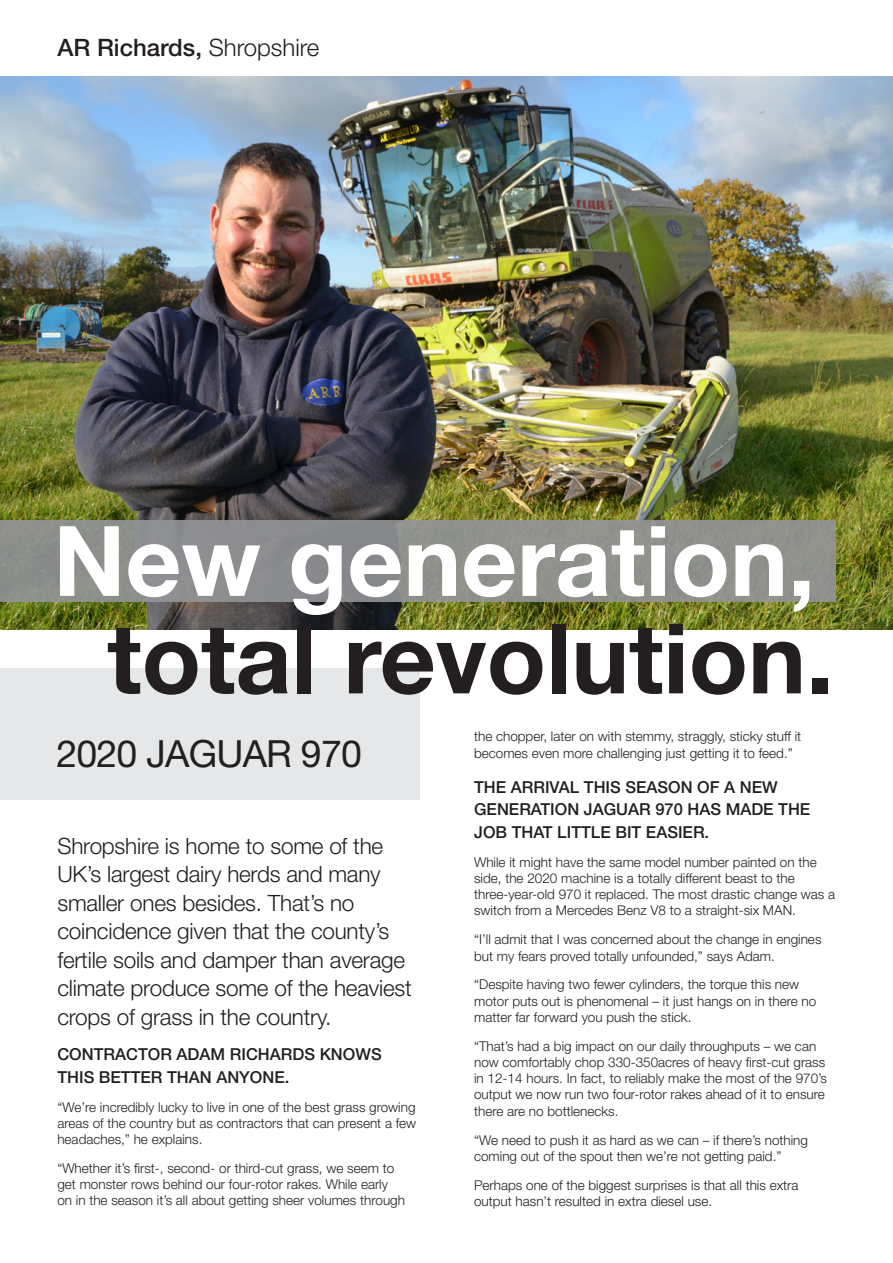
<style>
.page{position:relative;width:893px;height:1263px;background:#fff}
.page>*{position:absolute;margin:0;border:0;box-sizing:border-box;transform-origin:0 0}
.Body_text{font:700 97.5px/97.5px "Helvetica Neue LT Std";color:#231f20;text-align:center}
.HEADLINE{font:37.5px "Helvetica Neue LT Std";letter-spacing:-.02em;color:#231f20}
.Headline{font:500 24px "Helvetica Neue LT Std";color:#231f20}
.Subheading{font:300 22.5px/28.5px "Helvetica Neue LT Std";letter-spacing:-.01em;color:#231f20}
.Body_text-2{font:500 16.5px/22.5px "Helvetica Neue LT Std";color:#231f20}
.Body_text-3{font:300 13.5px/16.2px "Helvetica Neue LT Std";color:#231f20}
.s1{font-weight:300}
.s2{color:#fff}
</style>
<div class="page">
<img style="left:0;top:77px;width:893px;height:552px">
<div style="left:0;top:520px;width:836px;height:82px;background:#8e908c"></div>
<div style="left:0;top:668px;width:420px;height:131px;background:#e6e7e9"></div>
<p class="Headline" style="left:57px;top:34px;width:263px">AR Richards, <span class="s1">Shropshire</span></p>
<p class="Body_text" style="left:53px;top:510px;width:781px"><span class="s2">New generation, </span>total revolution.</p>
<p class="HEADLINE" style="left:56px;top:731px;width:307px">2020 JAGUAR 970</p>
<p class="Subheading" style="left:57px;top:831px;width:356px">Shropshire is home to some of the UK’s largest dairy herds and many smaller ones besides. That’s no coincidence given that the county’s fertile soils and damper than average climate produce some of the heaviest crops of grass in the country.</p>
<p class="Body_text-2" style="left:57px;top:1043px;width:326px">CONTRACTOR ADAM RICHARDS KNOWS<br>THIS BETTER THAN ANYONE.</p>
<p class="Body_text-3" style="left:57px;top:1098px;width:360px;text-align:justify">“We’re incredibly lucky to live in one of the best grass growing areas of the country but as contractors that can present a few headaches,” he explains.</p>
<p class="Body_text-3" style="left:57px;top:1160px;width:349px">“Whether it’s first-, second- or third-cut grass, we seem to get monster rows behind our four-rotor rakes. While early on in the season it’s all about getting sheer volumes through</p>
<p class="Body_text-3" style="left:474px;top:728px;width:329px">the chopper, later on with stemmy, straggly, sticky stuff it becomes even more challenging just getting it to feed.”</p>
<p class="Body_text-2" style="left:474px;top:775px;width:338px">THE ARRIVAL THIS SEASON OF A NEW<br>GENERATION JAGUAR 970 HAS MADE THE<br>JOB THAT LITTLE BIT EASIER.</p>
<p class="Body_text-3" style="left:474px;top:853px;width:362px">While it might have the same model number painted on the side, the 2020 machine is a totally different beast to the three-year-old 970 it replaced. The most drastic change was a switch from a Mercedes Benz V8 to a straight-six MAN.</p>
<p class="Body_text-3" style="left:474px;top:931px;width:349px">“I’ll admit that I was concerned about the change in engines but my fears proved totally unfounded,” says Adam.</p>
<p class="Body_text-3" style="left:474px;top:976px;width:344px">“Despite having two fewer cylinders, the torque this new motor puts out is phenomenal – it just hangs on in there no matter far forward you push the stick.</p>
<p class="Body_text-3" style="left:474px;top:1038px;width:354px">“That’s had a big impact on our daily throughputs – we can now comfortably chop 330-350acres of heavy first-cut grass in 12-14 hours. In fact, to reliably make the most of the 970’s output we now run two four-rotor rakes ahead of it to ensure there are no bottlenecks.</p>
<p class="Body_text-3" style="left:474px;top:1131px;width:335px">“We need to push it as hard as we can – if there’s nothing coming out of the spout then we’re not getting paid.”</p>
<p class="Body_text-3" style="left:474px;top:1176px;width:326px">Perhaps one of the biggest surprises is that all this extra output hasn’t resulted in extra diesel use.</p>
</div>
